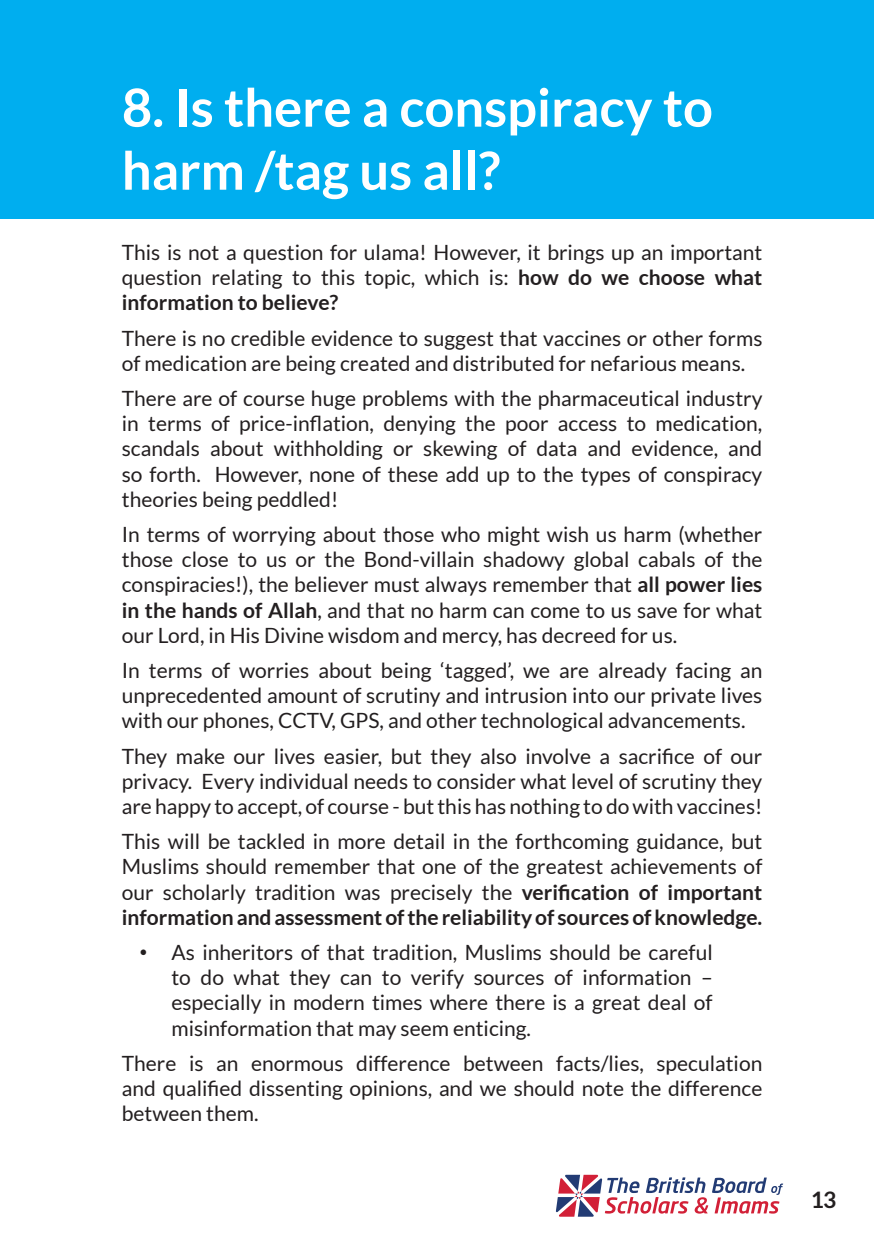
<style>
.page{position:relative;width:874px;height:1241px;background:#fff}
.page>*{position:absolute;margin:0;border:0;box-sizing:border-box;transform-origin:0 0}
.t1{font:700 52.5px/63px "Lato";color:#fff}
.t2{font:700 22.75px "Lato";color:#231f20}
.t3{font:21px/25.2px "Lato";color:#231f20;text-align:justify}
.s1{font-weight:700}
.s2{font-family:"EB Garamond"}
</style>
<div class="page">
<svg style="left:556px;top:1174px;width:226px;height:42px"></svg>
<div style="left:0;top:0;width:873px;height:218px;background:#00aeef"></div>
<p class="t1" style="left:122px;top:75px;width:592px">8. Is there a conspiracy to harm /tag us all?</p>
<p class="t3" style="left:122px;top:239px;width:641px">This is not a question for ulama! However, it brings up an important question relating to this topic, which is: <span class="s1">how do we choose what information to believe?</span></p>
<p class="t3" style="left:122px;top:325px;width:641px">There is no credible evidence to suggest that vaccines or other forms of medication are being created and distributed for nefarious means.</p>
<p class="t3" style="left:122px;top:385px;width:641px">There are of course huge problems with the pharmaceutical industry in terms of price-inflation, denying the poor access to medication, scandals about withholding or skewing of data and evidence, and so forth. However, none of these add up to the types of conspiracy theories being peddled!</p>
<p class="t3" style="left:122px;top:521px;width:641px">In terms of worrying about those who might wish us harm (whether those close to us or the Bond-villain shadowy global cabals of the conspiracies!), the believer must always remember that <span class="s1">all power lies in the hands of Allah</span>, and that no harm can come to us save for what our Lord, in His Divine wisdom and mercy, has decreed for us.</p>
<p class="t3" style="left:122px;top:657px;width:641px">In terms of worries about being ‘tagged’, we are already facing an unprecedented amount of scrutiny and intrusion into our private lives with our phones, CCTV, GPS, and other technological advancements.</p>
<p class="t3" style="left:122px;top:743px;width:641px">They make our lives easier, but they also involve a sacrifice of our privacy. Every individual needs to consider what level of scrutiny they are happy to accept, of course - but this has nothing to do with vaccines!</p>
<p class="t3" style="left:122px;top:828px;width:641px">This will be tackled in more detail in the forthcoming guidance, but Muslims should remember that one of the greatest achievements of our scholarly tradition was precisely the <span class="s1">verification of important information and assessment of the reliability of sources of knowledge.</span></p>
<p class="t3" style="left:171px;top:939px;width:542px;text-indent:-32px"><span class="s2">•</span> As inheritors of that tradition, Muslims should be careful to do what they can to verify sources of information – especially in modern times where there is a great deal of misinformation that may seem enticing.</p>
<p class="t3" style="left:122px;top:1050px;width:641px">There is an enormous difference between facts/lies, speculation and qualified dissenting opinions, and we should note the difference between them.</p>
<p class="t2" style="left:810px;top:1186px;width:27px">13</p>
</div>
